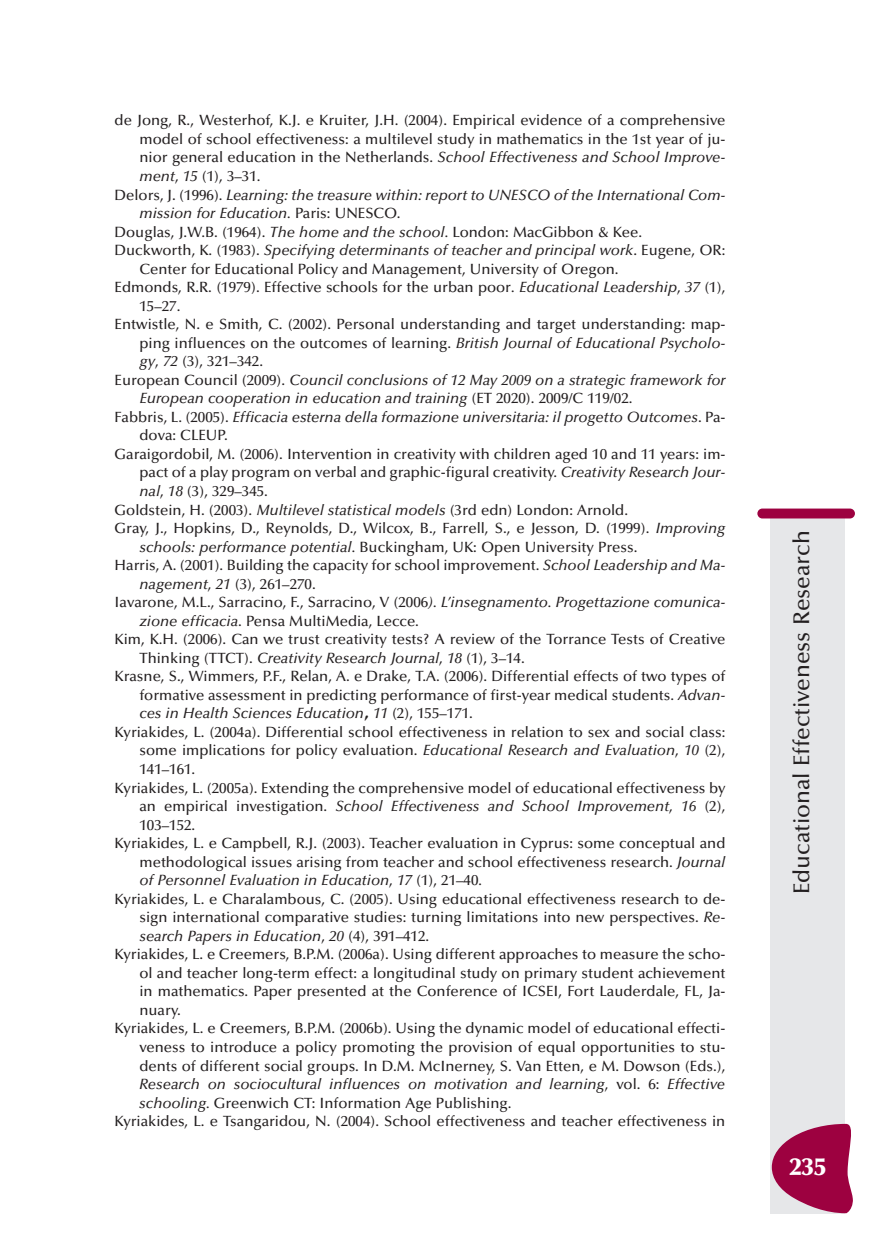
<style>
.page{position:relative;width:869px;height:1241px;background:#fff}
.page>*{position:absolute;margin:0;border:0;box-sizing:border-box;transform-origin:0 0}
.t1{font:900 24.5px "Optima";color:#fff}
.t2{font:500 22.75px "Optima";color:#231f20}
.t3{font:500 14.88px "Optima";color:#231f20}
.t4{font:italic 500 14.88px "Optima";color:#231f20}
.s1{font-style:italic}
.s2{font-style:normal}
.s3{font-weight:900;font-style:normal}
</style>
<div class="page">
<div style="left:770px;top:516px;width:74px;height:697px;background:#e6e7e9"></div>
<div style="left:757px;top:508px;width:97px;height:10px;background:#9d0140;border-radius:5px"></div>
<svg style="left:771px;top:1123px;width:82px;height:89px"></svg>
<p class="t3" style="left:115px;top:114px;width:612px">de Jong, R., Westerhof, K.J. e Kruiter, J.H. (2004). Empirical evidence of a comprehensive</p>
<p class="t3" style="left:139px;top:133px;width:587px">model of school effectiveness: a multilevel study in mathematics in the 1st year of ju-</p>
<p class="t3" style="left:139px;top:152px;width:587px">nior general education in the Netherlands. <span class="s1">School Effectiveness and School Improve-</span></p>
<p class="t3" style="left:139px;top:170px;width:122px"><span class="s1">ment</span>, <span class="s1">15</span> (1), 3–31.</p>
<p class="t4" style="left:115px;top:189px;width:612px"><span class="s2">Delors, J. (1996).</span> Learning: the treasure within: report to UNESCO of the International Com-</p>
<p class="t4" style="left:139px;top:207px;width:262px">mission for Education. <span class="s2">Paris: UNESCO.</span></p>
<p class="t3" style="left:115px;top:226px;width:529px">Douglas, J.W.B. (1964). <span class="s1">The home and the school.</span> London: MacGibbon &amp; Kee.</p>
<p class="t4" style="left:115px;top:244px;width:612px"><span class="s2">Duckworth, K. (1983).</span> Specifying determinants of teacher and principal work<span class="s2">. Eugene, OR:</span></p>
<p class="t3" style="left:139px;top:263px;width:480px">Center for Educational Policy and Management, University of Oregon.</p>
<p class="t3" style="left:115px;top:281px;width:612px">Edmonds, R.R. (1979). Effective schools for the urban poor<span class="s1">. Educational Leadership</span>, <span class="s1">37</span> (1),</p>
<p class="t3" style="left:139px;top:300px;width:42px">15–27.</p>
<p class="t3" style="left:115px;top:318px;width:612px">Entwistle, N. e Smith, C. (2002). Personal understanding and target understanding: map-</p>
<p class="t3" style="left:139px;top:337px;width:587px">ping influences on the outcomes of learning. <span class="s1">British Journal of Educational Psycholo-</span></p>
<p class="t3" style="left:139px;top:355px;width:125px"><span class="s1">gy</span>, <span class="s1">72</span> (3), 321–342.</p>
<p class="t4" style="left:115px;top:374px;width:612px"><span class="s2">European Council (2009).</span> Council conclusions of 12 May 2009 on a strategic framework for</p>
<p class="t4" style="left:139px;top:392px;width:494px">European cooperation in education and training <span class="s2">(ET 2020). 2009/C 119/02.</span></p>
<p class="t4" style="left:115px;top:411px;width:612px"><span class="s2">Fabbris, L. (2005).</span> Efficacia esterna della formazione universitaria: il progetto Outcomes<span class="s2">. Pa-</span></p>
<p class="t3" style="left:139px;top:429px;width:90px">dova: CLEUP.</p>
<p class="t3" style="left:115px;top:448px;width:612px">Garaigordobil, M. (2006). Intervention in creativity with children aged 10 and 11 years: im-</p>
<p class="t3" style="left:139px;top:466px;width:587px">pact of a play program on verbal and graphic-figural creativity. <span class="s1">Creativity Research Jour-</span></p>
<p class="t3" style="left:139px;top:485px;width:130px"><span class="s1">nal</span>, <span class="s1">18</span> (3), 329–345.</p>
<p class="t3" style="left:115px;top:503px;width:514px">Goldstein, H. (2003). <span class="s1">Multilevel statistical models</span> (3rd edn) London: Arnold.</p>
<p class="t3" style="left:115px;top:522px;width:612px">Gray, J., Hopkins, D., Reynolds, D., Wilcox, B., Farrell, S., e Jesson, D. (1999). <span class="s1">Improving</span></p>
<p class="t3" style="left:139px;top:540px;width:499px"><span class="s1">schools: performance potential.</span> Buckingham, UK: Open University Press.</p>
<p class="t3" style="left:115px;top:559px;width:612px">Harris, A. (2001). Building the capacity for school improvement. <span class="s1">School Leadership and Ma-</span></p>
<p class="t3" style="left:139px;top:577px;width:178px"><span class="s1">nagement</span>, <span class="s1">21</span> (3), 261–270.</p>
<p class="t3" style="left:115px;top:596px;width:612px">Iavarone, M.L., Sarracino, F., Sarracino, V (2006<span class="s1">). L’insegnamento. Progettazione comunica-</span></p>
<p class="t3" style="left:139px;top:614px;width:281px"><span class="s1">zione efficacia</span>. Pensa MultiMedia, Lecce.</p>
<p class="t3" style="left:115px;top:633px;width:612px">Kim, K.H. (2006). Can we trust creativity tests? A review of the Torrance Tests of Creative</p>
<p class="t4" style="left:139px;top:651px;width:386px"><span class="s2">Thinking (TTCT).</span> Creativity Research Journal<span class="s2">,</span> 18 <span class="s2">(1), 3–14.</span></p>
<p class="t3" style="left:115px;top:670px;width:612px">Krasne, S., Wimmers, P.F., Relan, A. e Drake, T.A. (2006). Differential effects of two types of</p>
<p class="t3" style="left:139px;top:689px;width:587px">formative assessment in predicting performance of first-year medical students. <span class="s1">Advan-</span></p>
<p class="t4" style="left:139px;top:707px;width:335px">ces in Health Sciences Education<span class="s3">,</span> 11 <span class="s2">(2), 155–171.</span></p>
<p class="t3" style="left:115px;top:726px;width:612px">Kyriakides, L. (2004a). Differential school effectiveness in relation to sex and social class:</p>
<p class="t3" style="left:139px;top:744px;width:587px">some implications for policy evaluation. <span class="s1">Educational Research and Evaluation</span>, <span class="s1">10</span> (2),</p>
<p class="t3" style="left:139px;top:763px;width:57px">141–161.</p>
<p class="t3" style="left:115px;top:781px;width:612px">Kyriakides, L. (2005a). Extending the comprehensive model of educational effectiveness by</p>
<p class="t4" style="left:139px;top:800px;width:587px"><span class="s2">an empirical investigation.</span> School Effectiveness and School Improvement<span class="s2">,</span> 16 <span class="s2">(2),</span></p>
<p class="t3" style="left:139px;top:818px;width:57px">103–152.</p>
<p class="t3" style="left:115px;top:837px;width:612px">Kyriakides, L. e Campbell, R.J. (2003). Teacher evaluation in Cyprus: some conceptual and</p>
<p class="t3" style="left:139px;top:855px;width:587px">methodological issues arising from teacher and school effectiveness research. <span class="s1">Journal</span></p>
<p class="t4" style="left:139px;top:874px;width:344px">of Personnel Evaluation in Education<span class="s2">,</span> 17 <span class="s2">(1), 21–40</span>.</p>
<p class="t3" style="left:115px;top:892px;width:612px">Kyriakides, L. e Charalambous, C. (2005). Using educational effectiveness research to de-</p>
<p class="t3" style="left:139px;top:911px;width:587px">sign international comparative studies: turning limitations into new perspectives. <span class="s1">Re-</span></p>
<p class="t4" style="left:139px;top:929px;width:291px">search Papers in Education<span class="s2">,</span> 20 <span class="s2">(4), 391–412.</span></p>
<p class="t3" style="left:114px;top:948px;width:612px">Kyriakides, L. e Creemers, B.P.M. (2006a). Using different approaches to measure the scho-</p>
<p class="t3" style="left:139px;top:966px;width:587px">ol and teacher long-term effect: a longitudinal study on primary student achievement</p>
<p class="t3" style="left:139px;top:985px;width:587px">in mathematics. Paper presented at the Conference of ICSEI, Fort Lauderdale, FL, Ja-</p>
<p class="t3" style="left:139px;top:1003px;width:43px">nuary.</p>
<p class="t3" style="left:114px;top:1022px;width:612px">Kyriakides, L. e Creemers, B.P.M. (2006b). Using the dynamic model of educational effecti-</p>
<p class="t3" style="left:139px;top:1040px;width:587px">veness to introduce a policy promoting the provision of equal opportunities to stu-</p>
<p class="t3" style="left:139px;top:1059px;width:587px">dents of different social groups. In D.M. McInerney, S. Van Etten, e M. Dowson (Eds.),</p>
<p class="t4" style="left:139px;top:1077px;width:587px">Research on sociocultural influences on motivation and learning<span class="s2">, vol. 6:</span> Effective</p>
<p class="t3" style="left:139px;top:1096px;width:373px"><span class="s1">schooling.</span> Greenwich CT: Information Age Publishing.</p>
<p class="t3" style="left:114px;top:1115px;width:612px">Kyriakides, L. e Tsangaridou, N. (2004). School effectiveness and teacher effectiveness in</p>
<h2 class="t2" style="left:792px;top:893px;width:365px;rotate:-90deg">Educational Effectiveness Research</h2>
<h1 class="t1" style="left:789px;top:1156px;width:38px">235</h1>
</div>
